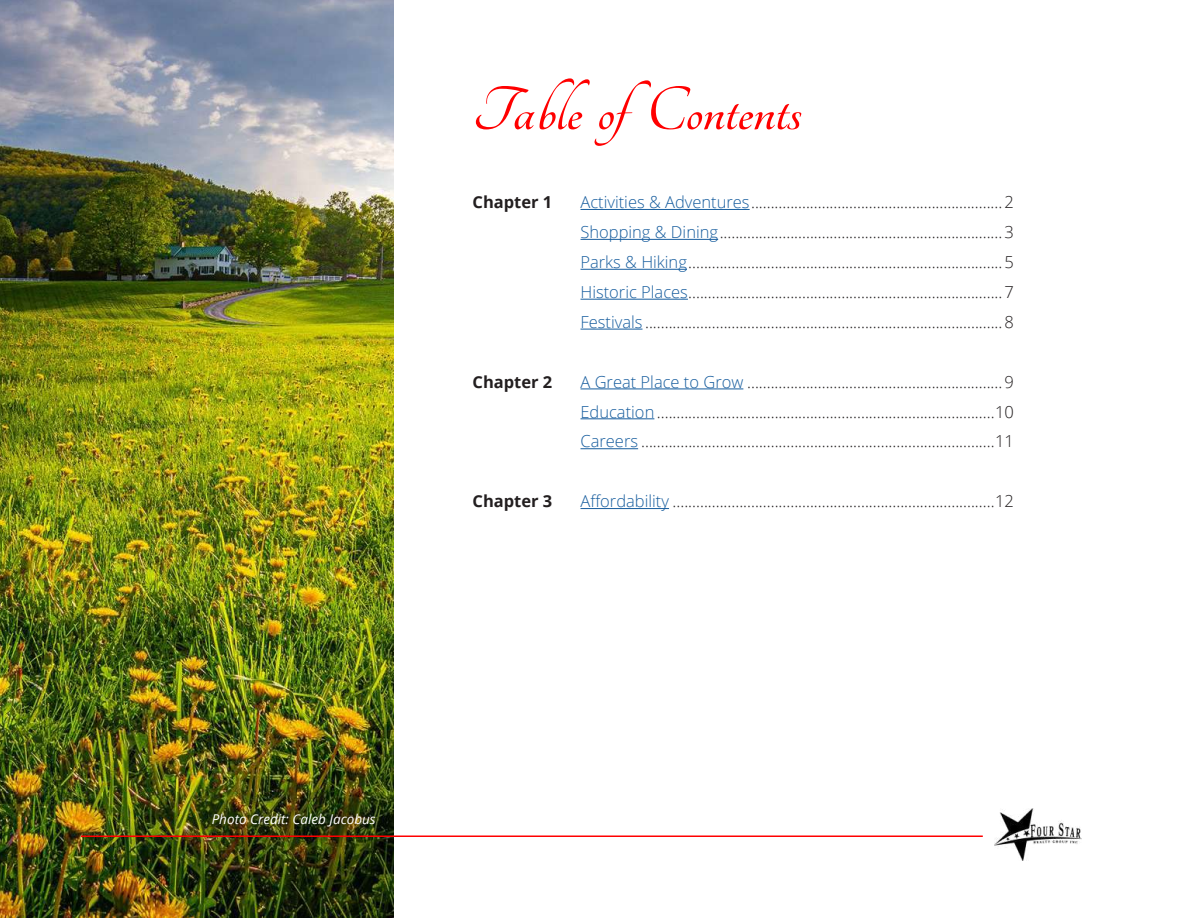
<style>
.page{position:relative;width:1188px;height:918px;background:#fff}
.page>*{position:absolute;margin:0;border:0;box-sizing:border-box;transform-origin:0 0}
.t1{font:700 67.5px "Tangerine";color:#f00}
.t2{font:300 16.5px/29.8px "Open Sans";color:#231f20;text-align:justify}
.t3{font:700 16.5px "Open Sans";color:#231f20}
.t4{font:italic 13.5px "Open Sans";color:#fff}
.s1{color:#175d9e}
</style>
<div class="page">
<img style="left:0;top:0;width:393px;height:918px">
<hr style="left:580px;top:209px;width:170px;height:1px;background:#175d9e">
<hr style="left:580px;top:239px;width:138px;height:1px;background:#175d9e">
<hr style="left:580px;top:269px;width:107px;height:1px;background:#175d9e">
<hr style="left:580px;top:299px;width:108px;height:1px;background:#175d9e">
<hr style="left:580px;top:329px;width:63px;height:1px;background:#175d9e">
<hr style="left:580px;top:389px;width:163px;height:1px;background:#175d9e">
<hr style="left:580px;top:418px;width:74px;height:1px;background:#175d9e">
<hr style="left:580px;top:448px;width:58px;height:1px;background:#175d9e">
<hr style="left:580px;top:508px;width:89px;height:1px;background:#175d9e">
<img style="left:994px;top:808px;width:87px;height:52px">
<hr style="left:81px;top:836px;width:902px;height:1px;background:#f00">
<h1 class="t1" style="left:472px;top:78px;width:330px">Table ofContents</h1>
<p class="t3" style="left:472px;top:191px;width:81px">Chapter 1</p>
<p class="t2" style="left:580px;top:187px;width:435px"><span class="s1">Activities &amp; Adventures</span>................................................................2<br><span class="s1">Shopping &amp; Dining</span>........................................................................3<br><span class="s1">Parks &amp; Hiking</span>................................................................................5<br><span class="s1">Historic Places</span>................................................................................7<br><span class="s1">Festivals</span> ...........................................................................................8</p>
<p class="t3" style="left:473px;top:370px;width:81px">Chapter 2</p>
<p class="t2" style="left:580px;top:366px;width:435px"><span class="s1">A Great Place to Grow</span> .................................................................9<br><span class="s1">Education</span> ......................................................................................10<br><span class="s1">Careers</span> ..........................................................................................11</p>
<p class="t3" style="left:472px;top:490px;width:81px">Chapter 3</p>
<p class="t2" style="left:580px;top:486px;width:435px"><span class="s1">Affordability</span> ..................................................................................12</p>
<p class="t4" style="left:212px;top:810px;width:166px">Photo Credit: Caleb Jacobus</p>
</div>
